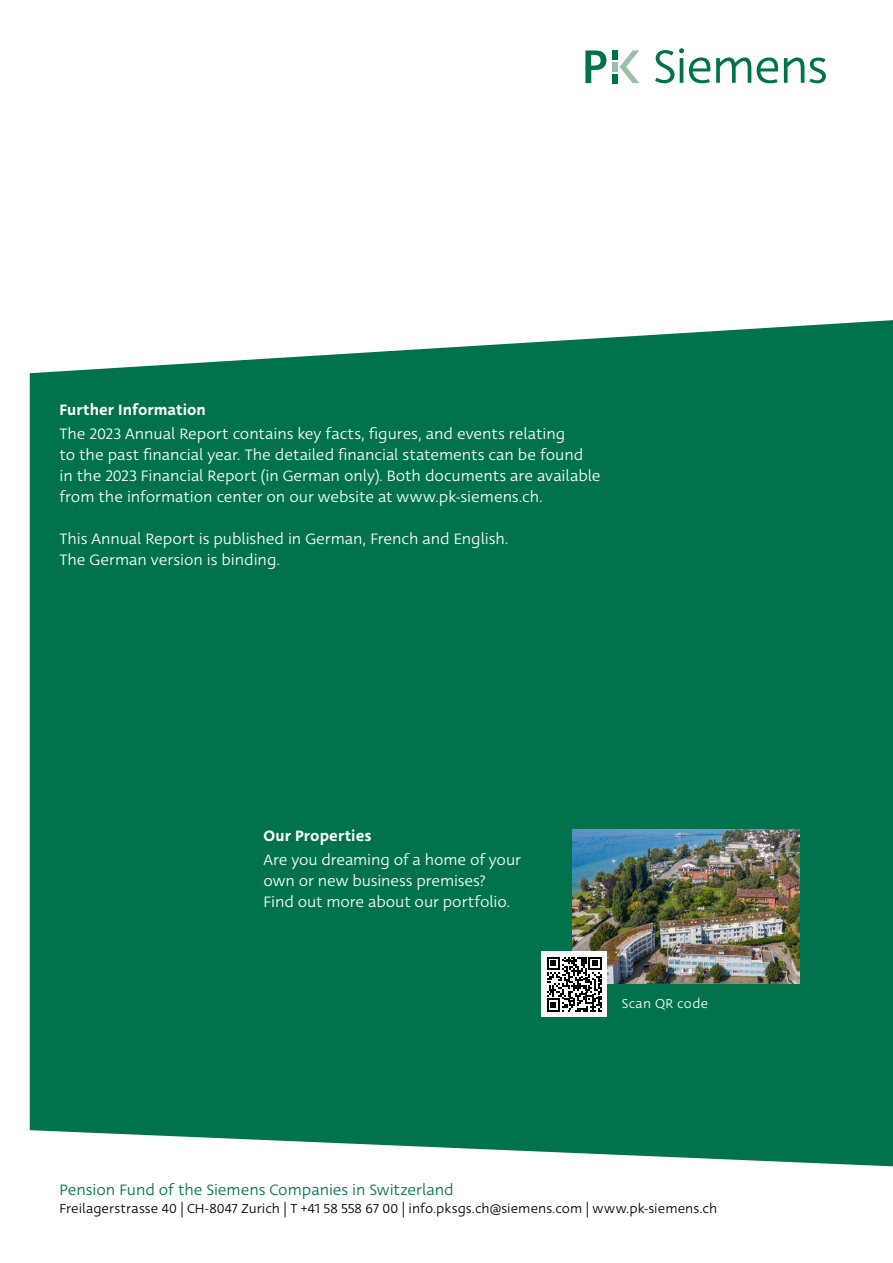
<style>
.page{position:relative;width:893px;height:1263px;background:#fff}
.page>*{position:absolute;margin:0;border:0;box-sizing:border-box;transform-origin:0 0}
.t1{font:16.5px/21px "Deva Ideal";letter-spacing:-.005em;color:#fff}
.t2{font:16.5px "Deva Ideal";color:#00734c}
.t3{font:500 16.5px "Deva Ideal";letter-spacing:.005em;color:#fff}
.t4{font:14.25px "Deva Ideal";letter-spacing:.005em;color:#000}
.t5{font:14.25px "Deva Ideal";letter-spacing:.03em;color:#fff}
</style>
<div class="page">
<div style="left:30px;top:320px;width:863px;height:846px;background:#00734c"></div>
<div style="left:612px;top:62px;width:6px;height:9px;background:#98bfa7"></div>
<svg style="left:620px;top:50px;width:19px;height:33px"></svg>
<svg style="left:585px;top:50px;width:21px;height:33px"></svg>
<div style="left:612px;top:74px;width:6px;height:9px;background:#00734c"></div>
<div style="left:612px;top:50px;width:6px;height:9px;background:#00734c"></div>
<svg style="left:655px;top:48px;width:55px;height:35px"></svg>
<svg style="left:716px;top:58px;width:35px;height:25px"></svg>
<svg style="left:757px;top:58px;width:21px;height:25px"></svg>
<svg style="left:784px;top:58px;width:42px;height:25px"></svg>
<img style="left:572px;top:829px;width:227px;height:154px">
<div style="left:541px;top:951px;width:66px;height:66px;background:#fff"></div>
<svg style="left:547px;top:957px;width:55px;height:55px"></svg>
<p class="t3" style="left:60px;top:399px;width:148px">Further Information</p>
<p class="t1" style="left:60px;top:424px;width:543px">The 2023 Annual Report contains key facts, figures, and events relating<br>to the past financial year. The detailed financial statements can be found in the 2023 Financial Report (in German only). Both documents are available from the information center on our website at www.pk-siemens.ch.</p>
<p class="t1" style="left:60px;top:529px;width:451px">This Annual Report is published in German, French and English.<br>The German version is binding.</p>
<p class="t3" style="left:264px;top:825px;width:109px">Our Properties</p>
<p class="t1" style="left:264px;top:850px;width:259px">Are you dreaming of a home of your own or new business premises?<br>Find out more about our portfolio.</p>
<p class="t5" style="left:622px;top:995px;width:88px">Scan QR code</p>
<p class="t2" style="left:60px;top:1180px;width:396px">Pension Fund of the Siemens Companies in Switzerland</p>
<p class="t4" style="left:60px;top:1200px;width:659px">Freilagerstrasse 40 | CH-8047 Zurich | T +41 58 558 67 00 | info.pksgs.ch@siemens.com | www.pk-siemens.ch</p>
</div>
